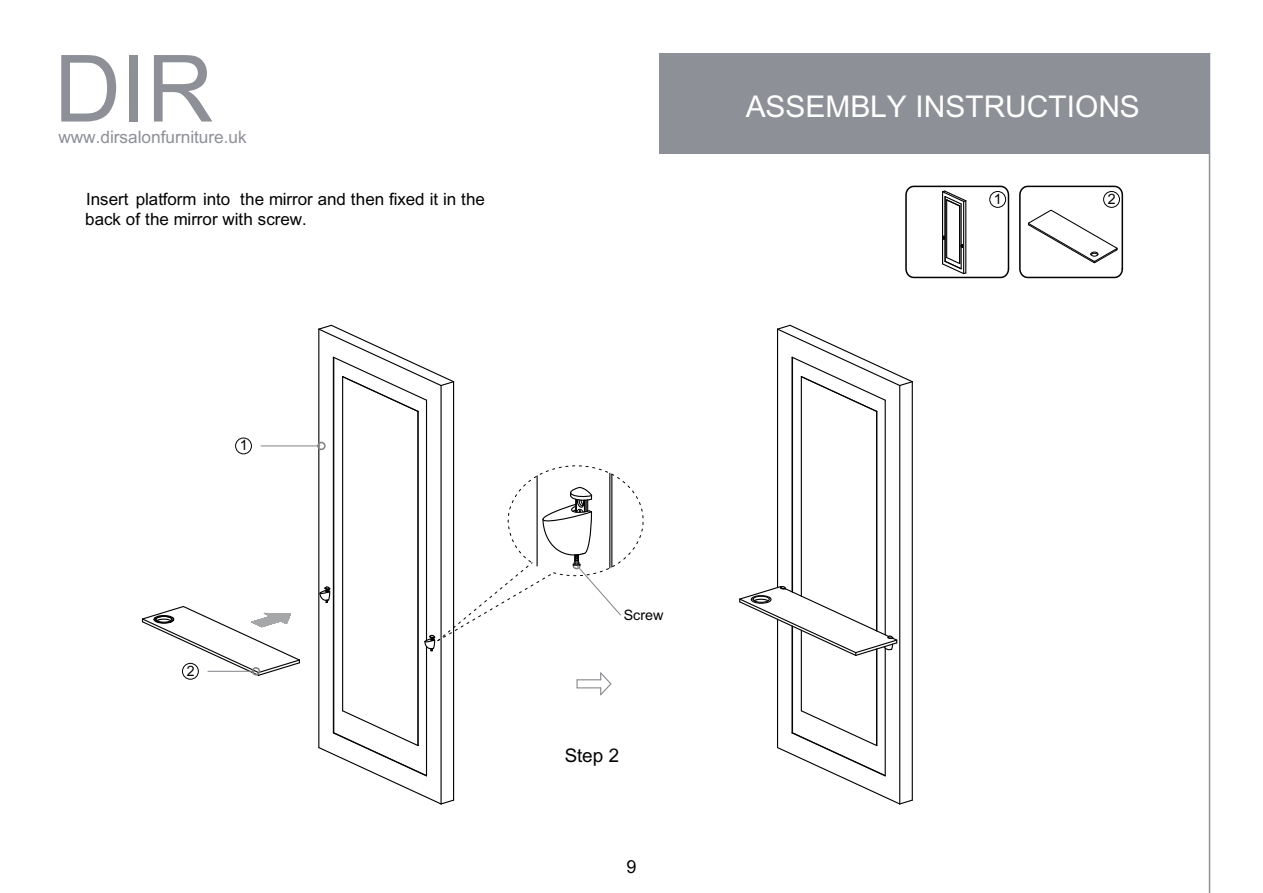
<style>
.page{position:relative;width:1263px;height:893px;background:#fff}
.page>*{position:absolute;margin:0;border:0;box-sizing:border-box;transform-origin:0 0}
.t1{font:93px "+Arial";color:#8e9097}
.t2{font:30px "+Arial";color:#fff}
.t3{font:18.9px "+Arial";color:#030303}
.t4{font:18px "+Arial";color:#030303}
.t5{font:17.25px "+Arial";color:#8e9097}
.t6{font:16.95px/20.1px "+Arial";color:#030303}
.t7{font:14.25px "+Arial";color:#030303}
</style>
<div class="page">
<div style="left:660px;top:53px;width:550px;height:101px;background:#8e9097"></div>
<hr style="left:1209px;top:53px;width:1px;height:840px;background:#8e9097">
<svg style="left:576px;top:672px;width:36px;height:24px"></svg>
<div style="left:235px;top:438px;width:17px;height:16px;border:1px solid #030303;border-radius:50%"></div>
<div style="left:182px;top:663px;width:17px;height:17px;border:1px solid #030303;border-radius:50%"></div>
<svg style="left:1019px;top:185px;width:105px;height:94px"></svg>
<hr style="left:417px;top:411px;width:2px;height:334px;background:#030303">
<hr style="left:333px;top:357px;width:1px;height:376px;background:#030303">
<hr style="left:342px;top:377px;width:1px;height:334px;background:#030303">
<hr style="left:426px;top:400px;width:1px;height:240px;background:#030303">
<hr style="left:426px;top:646px;width:1px;height:130px;background:#030303">
<hr style="left:318px;top:329px;width:1px;height:419px;background:#030303">
<svg style="left:318px;top:709px;width:137px;height:96px"></svg>
<hr style="left:440px;top:385px;width:2px;height:419px;background:#030303">
<hr style="left:453px;top:382px;width:1px;height:418px;background:#030303">
<svg style="left:318px;top:324px;width:137px;height:89px"></svg>
<hr style="left:801px;top:630px;width:1px;height:81px;background:#030303">
<hr style="left:801px;top:377px;width:1px;height:219px;background:#030303">
<hr style="left:791px;top:626px;width:2px;height:107px;background:#030303">
<hr style="left:791px;top:357px;width:2px;height:235px;background:#030303">
<hr style="left:885px;top:400px;width:1px;height:235px;background:#030303">
<hr style="left:885px;top:648px;width:1px;height:128px;background:#030303">
<hr style="left:876px;top:411px;width:1px;height:220px;background:#030303">
<hr style="left:876px;top:649px;width:1px;height:96px;background:#030303">
<hr style="left:899px;top:385px;width:1px;height:419px;background:#030303">
<hr style="left:912px;top:382px;width:1px;height:418px;background:#030303">
<svg style="left:777px;top:324px;width:136px;height:89px"></svg>
<svg style="left:777px;top:709px;width:136px;height:96px"></svg>
<hr style="left:777px;top:619px;width:1px;height:129px;background:#030303">
<hr style="left:777px;top:329px;width:1px;height:259px;background:#030303">
<svg style="left:739px;top:585px;width:159px;height:72px"></svg>
<svg style="left:318px;top:586px;width:13px;height:17px"></svg>
<svg style="left:424px;top:458px;width:220px;height:194px"></svg>
<svg style="left:905px;top:185px;width:105px;height:94px"></svg>
<div style="left:317px;top:442px;width:9px;height:8px;border:7px solid #818387;border-radius:50%"></div>
<hr style="left:261px;top:446px;width:57px;height:1px;background:#818387">
<svg style="left:141px;top:606px;width:159px;height:71px"></svg>
<hr style="left:208px;top:671px;width:45px;height:1px;background:#818387">
<h1 class="t1" style="left:54px;top:25px;width:161px">DIR</h1>
<p class="t5" style="left:58px;top:125px;width:190px">www.dirsalonfurniture.uk</p>
<h2 class="t2" style="left:746px;top:86px;width:396px">ASSEMBLY INSTRUCTIONS</h2>
<p class="t6" style="left:85px;top:189px;width:401px">Insert platform into the mirror and then fixed it in the back of the mirror with screw.</p>
<p class="t7" style="left:994px;top:189px;width:9px">1</p>
<p class="t7" style="left:1108px;top:189px;width:9px">2</p>
<p class="t7" style="left:240px;top:436px;width:9px">1</p>
<p class="t7" style="left:187px;top:661px;width:9px">2</p>
<p class="t7" style="left:624px;top:605px;width:41px">Screw</p>
<p class="t3" style="left:565px;top:742px;width:56px">Step 2</p>
<p class="t4" style="left:626px;top:854px;width:11px">9</p>
</div>
